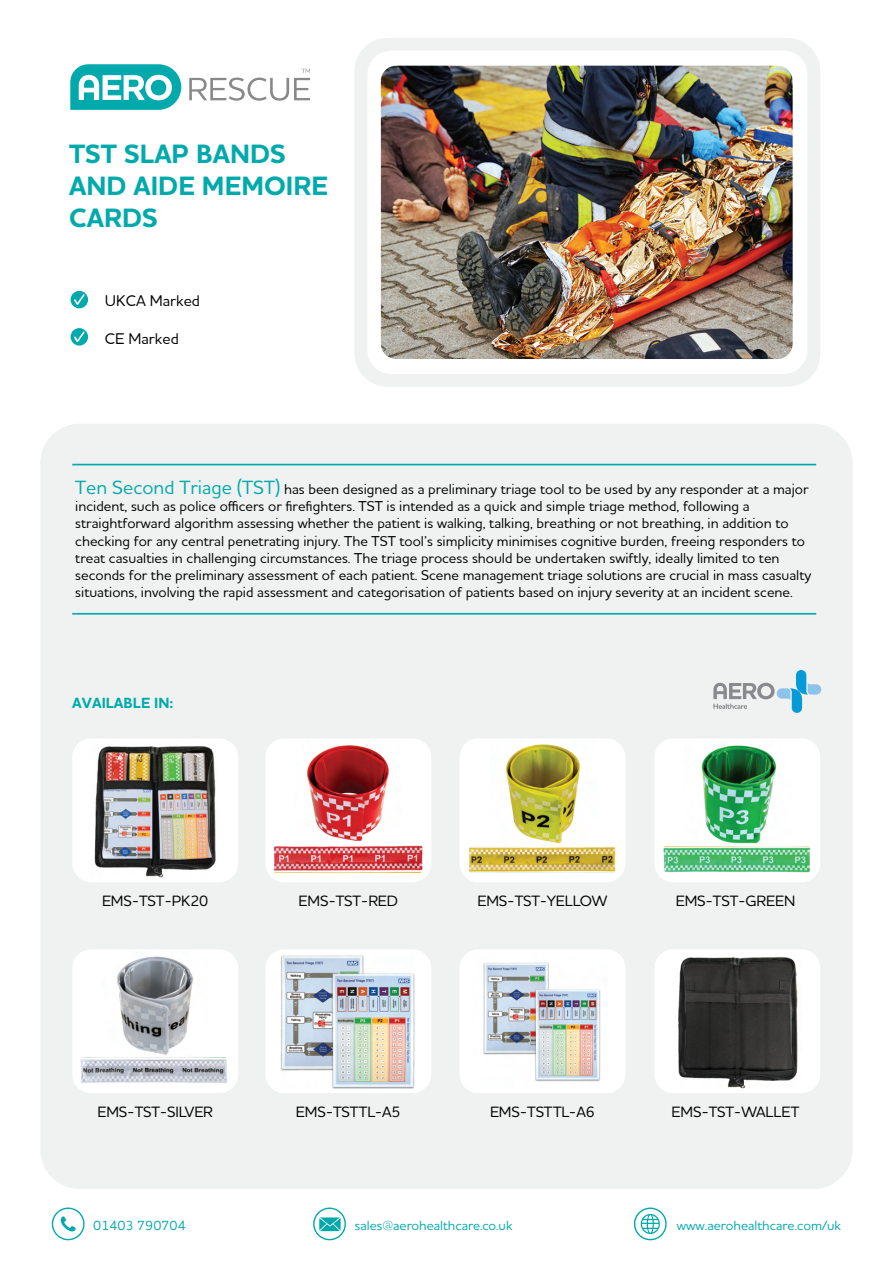
<style>
.page{position:relative;width:893px;height:1263px;background:#fff}
.page>*{position:absolute;margin:0;border:0;box-sizing:border-box;transform-origin:0 0}
.t1{font:700 27px/32.4px "Houschka Pro";color:#00aaac}
.t2{font:500 15.6px "Houska Pro Aero";color:#000}
.t3{font:500 15.15px "Houschka Pro";letter-spacing:-.01em;color:#000}
.t4{font:700 15px "Houschka Pro";color:#00aaac}
.t5{font:500 14.4px/17.2px "Houska Pro Aero";color:#000}
.t6{font:500 13.5px "Houschka Pro";color:#00aaac}
.s1{font-family:"Houschka Pro";font-size:19.5px;color:#00aaac}
</style>
<div class="page">
<div style="left:40px;top:424px;width:813px;height:765px;background:#f0f1f1;border-radius:39px"></div>
<div style="left:354px;top:38px;width:466px;height:349px;background:#f0f1f1;border-radius:33px"></div>
<div style="left:368px;top:51px;width:439px;height:323px;background:#fff"></div>
<hr style="left:72px;top:613px;width:744px;height:2px;background:#00aaac">
<svg style="left:713px;top:670px;width:108px;height:43px"></svg>
<svg style="left:634px;top:1207px;width:33px;height:33px"></svg>
<svg style="left:313px;top:1207px;width:33px;height:33px"></svg>
<svg style="left:52px;top:1207px;width:33px;height:33px"></svg>
<img style="left:381px;top:66px;width:412px;height:293px">
<svg style="left:70px;top:64px;width:111px;height:46px"></svg>
<svg style="left:189px;top:69px;width:121px;height:32px"></svg>
<svg style="left:71px;top:291px;width:17px;height:17px"></svg>
<svg style="left:71px;top:328px;width:17px;height:18px"></svg>
<hr style="left:72px;top:464px;width:744px;height:1px;background:#00aaac">
<div style="left:72px;top:738px;width:166px;height:144px;background:#fff;border-radius:19px"></div>
<div style="left:265px;top:738px;width:166px;height:144px;background:#fff;border-radius:19px"></div>
<div style="left:459px;top:738px;width:166px;height:144px;background:#fff;border-radius:19px"></div>
<div style="left:654px;top:738px;width:166px;height:144px;background:#fff;border-radius:19px"></div>
<img style="left:94px;top:746px;width:122px;height:132px">
<div style="left:72px;top:949px;width:166px;height:144px;background:#fff;border-radius:19px"></div>
<div style="left:265px;top:949px;width:166px;height:144px;background:#fff;border-radius:19px"></div>
<div style="left:459px;top:949px;width:166px;height:144px;background:#fff;border-radius:19px"></div>
<div style="left:654px;top:949px;width:166px;height:144px;background:#fff;border-radius:19px"></div>
<img style="left:678px;top:957px;width:120px;height:132px">
<img style="left:307px;top:745px;width:82px;height:96px">
<img style="left:273px;top:845px;width:150px;height:27px">
<img style="left:505px;top:744px;width:76px;height:100px">
<img style="left:684px;top:745px;width:107px;height:102px">
<img style="left:663px;top:847px;width:148px;height:26px">
<img style="left:468px;top:847px;width:148px;height:26px">
<img style="left:117px;top:956px;width:77px;height:99px">
<img style="left:80px;top:1057px;width:148px;height:26px">
<img style="left:280px;top:955px;width:135px;height:134px">
<img style="left:483px;top:962px;width:118px;height:120px">
<h1 class="t1" style="left:69px;top:138px;width:260px">TST SLAP BANDS<br>AND AIDE MEMOIRE<br>CARDS</h1>
<p class="t2" style="left:105px;top:291px;width:97px">UKCA Marked</p>
<p class="t2" style="left:105px;top:328px;width:76px">CE Marked</p>
<p class="t5" style="left:75px;top:480px;width:738px"><span class="s1">Ten Second Triage (TST)</span> has been designed as a preliminary triage tool to be used by any responder at a major incident, such as police officers or firefighters. TST is intended as a quick and simple triage method, following a straightforward algorithm assessing whether the patient is walking, talking, breathing or not breathing, in addition to checking for any central penetrating injury. The TST tool’s simplicity minimises cognitive burden, freeing responders to treat casualties in challenging circumstances. The triage process should be undertaken swiftly, ideally limited to ten seconds for the preliminary assessment of each patient. Scene management triage solutions are crucial in mass casualty situations, involving the rapid assessment and categorisation of patients based on injury severity at an incident scene.</p>
<p class="t4" style="left:72px;top:693px;width:103px">AVAILABLE IN:</p>
<p class="t3" style="left:102px;top:891px;width:108px">EMS-TST-PK20</p>
<p class="t3" style="left:299px;top:891px;width:101px">EMS-TST-RED</p>
<p class="t3" style="left:477px;top:891px;width:131px">EMS-TST-YELLOW</p>
<p class="t3" style="left:676px;top:891px;width:121px">EMS-TST-GREEN</p>
<p class="t3" style="left:97px;top:1102px;width:117px">EMS-TST-SILVER</p>
<p class="t3" style="left:296px;top:1102px;width:106px">EMS-TSTTL-A5</p>
<p class="t3" style="left:490px;top:1102px;width:106px">EMS-TSTTL-A6</p>
<p class="t3" style="left:672px;top:1102px;width:129px">EMS-TST-WALLET</p>
<p class="t6" style="left:93px;top:1217px;width:94px">01403 790704</p>
<p class="t6" style="left:355px;top:1217px;width:159px">sales@aerohealthcare.co.uk</p>
<p class="t6" style="left:677px;top:1217px;width:166px">www.aerohealthcare.com/uk</p>
</div>
